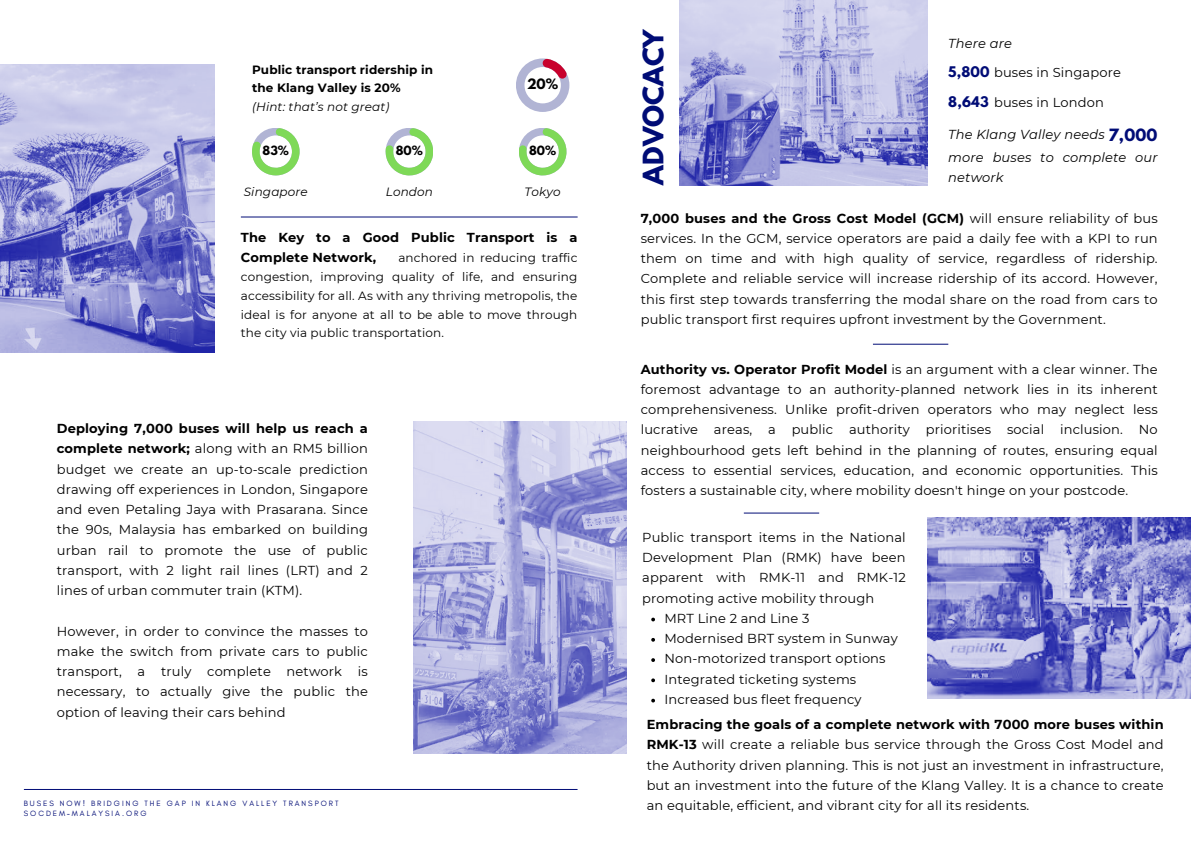
<style>
.page{position:relative;width:1191px;height:843px;background:#fff}
.page>*{position:absolute;margin:0;border:0;box-sizing:border-box;transform-origin:0 0}
.t1{font:700 25px "League Spartan";color:#000c76}
.t2{font:700 15px "League Spartan";color:#000c76}
.t3{font:13px/20.2px "Montserrat";letter-spacing:.01em;color:#000;text-align:justify}
.t4{font:italic 13px/20.2px "Montserrat";letter-spacing:.01em;color:#000}
.t5{font:700 13px/20.2px "Montserrat";letter-spacing:.01em;color:#000}
.t6{font:700 12.7px "League Spartan";color:#000}
.t7{font:12px/18.8px "Montserrat";letter-spacing:.01em;color:#000;text-align:justify}
.t8{font:700 12px/18.8px "Montserrat";letter-spacing:.01em;color:#000}
.t9{font:italic 12px "Montserrat";letter-spacing:.01em;color:#000}
.t10{font:700 11.3px "League Spartan";color:#000}
.t11{font:7.8px "Glacial Indifference";letter-spacing:.25em;color:#000c76}
.s1{font-weight:400;font-style:italic}
.s2{font-weight:700}
.s3{font-family:"League Spartan";font-weight:700;color:#000c76}
</style>
<div class="page">
<img style="left:927px;top:517px;width:263px;height:180px">
<img style="left:0;top:65px;width:214px;height:287px">
<img style="left:413px;top:421px;width:213px;height:331px">
<svg style="left:516px;top:58px;width:53px;height:54px"></svg>
<svg style="left:252px;top:128px;width:47px;height:47px"></svg>
<svg style="left:385px;top:128px;width:48px;height:47px"></svg>
<svg style="left:519px;top:128px;width:47px;height:47px"></svg>
<hr style="left:241px;top:216px;width:336px;height:1px;background:#000c76">
<hr style="left:872px;top:344px;width:76px;height:1px;background:#000c76">
<hr style="left:743px;top:512px;width:76px;height:1px;background:#000c76">
<hr style="left:24px;top:788px;width:553px;height:1px;background:#000c76">
<img style="left:679px;top:0;width:248px;height:185px">
<svg style="left:651px;top:617px;width:4px;height:4px"></svg>
<svg style="left:651px;top:638px;width:4px;height:3px"></svg>
<svg style="left:651px;top:658px;width:4px;height:3px"></svg>
<svg style="left:651px;top:678px;width:4px;height:4px"></svg>
<svg style="left:651px;top:698px;width:4px;height:4px"></svg>
<h4 class="t8" style="left:252px;top:60px;width:183px">Public transport ridership in the Klang Valley is 20% <span class="s1">(Hint: that’s not great)</span></h4>
<p class="t6" style="left:527px;top:77px;width:33px">20%</p>
<p class="t10" style="left:262px;top:144px;width:28px">83%</p>
<p class="t10" style="left:396px;top:144px;width:29px">80%</p>
<p class="t10" style="left:529px;top:144px;width:29px">80%</p>
<h3 class="t9" style="left:244px;top:184px;width:65px">Singapore</h3>
<h4 class="t9" style="left:386px;top:184px;width:49px">London</h4>
<h4 class="t9" style="left:524px;top:184px;width:38px">Tokyo</h4>
<h4 class="t5" style="left:241px;top:227px;width:338px">The Key to a Good Public Transport is a<br>Complete Network,</h4>
<p class="t7" style="left:241px;top:248px;width:338px;text-indent:157px">anchored in reducing traffic congestion, improving quality of life, and ensuring accessibility for all. As with any thriving metropolis, the ideal is for anyone at all to be able to move through the city via public transportation.</p>
<p class="t3" style="left:57px;top:418px;width:312px"><span class="s2">Deploying 7,000 buses will help us reach a complete network;</span> along with an RM5 billion budget we create an up-to-scale prediction drawing off experiences in London, Singapore and even Petaling Jaya with Prasarana. Since the 90s, Malaysia has embarked on building urban rail to promote the use of public transport, with 2 light rail lines (LRT) and 2 lines of urban commuter train (KTM).</p>
<p class="t3" style="left:57px;top:620px;width:312px">However, in order to convince the masses to make the switch from private cars to public transport, a truly complete network is necessary, to actually give the public the option of leaving their cars behind</p>
<p class="t11" style="left:24px;top:798px;width:316px">BUSES NOW! BRIDGING THE GAP IN KLANG VALLEY TRANSPORT</p>
<p class="t11" style="left:24px;top:808px;width:124px">SOCDEM<span class="s2">-</span>MALAYSIA.ORG</p>
<h4 class="t1" style="left:641px;top:184px;width:158px;rotate:-90deg">ADVOCACY</h4>
<p class="t4" style="left:948px;top:33px;width:65px">There are</p>
<h4 class="t3" style="left:948px;top:62px;width:174px"><span class="s3">5,800</span> buses in Singapore</h4>
<h4 class="t3" style="left:948px;top:92px;width:157px"><span class="s3">8,643</span> buses in London</h4>
<h4 class="t4" style="left:948px;top:124px;width:158px">The Klang Valley needs</h4>
<h4 class="t2" style="left:1108px;top:127px;width:50px">7,000</h4>
<h2 class="t4" style="left:948px;top:147px;width:211px">more buses to complete our network</h2>
<h1 class="t3" style="left:640px;top:208px;width:518px"><span class="s2">7,000 buses and the Gross Cost Model (GCM)</span> will ensure reliability of bus services. In the GCM, service operators are paid a daily fee with a KPI to run them on time and with high quality of service, regardless of ridership.<br>Complete and reliable service will increase ridership of its accord. However, this first step towards transferring the modal share on the road from cars to public transport first requires upfront investment by the Government.</h1>
<h4 class="t3" style="left:640px;top:358px;width:518px"><span class="s2">Authority vs. Operator Profit Model</span> is an argument with a clear winner. The foremost advantage to an authority-planned network lies in its inherent comprehensiveness. Unlike profit-driven operators who may neglect less lucrative areas, a public authority prioritises social inclusion. No neighbourhood gets left behind in the planning of routes, ensuring equal access to essential services, education, and economic opportunities. This fosters a sustainable city, where mobility doesn't hinge on your postcode.</h4>
<h4 class="t3" style="left:642px;top:527px;width:265px">Public transport items in the National Development Plan (RMK) have been apparent with RMK-11 and RMK-12 promoting active mobility through</h4>
<h4 class="t3" style="left:664px;top:608px;width:146px">MRT Line 2 and Line 3</h4>
<h4 class="t3" style="left:664px;top:628px;width:235px">Modernised BRT system in Sunway</h4>
<p class="t3" style="left:664px;top:648px;width:223px">Non-motorized transport options</p>
<p class="t3" style="left:664px;top:668px;width:193px">Integrated ticketing systems</p>
<p class="t3" style="left:664px;top:689px;width:199px">Increased bus fleet frequency</p>
<p class="t3" style="left:646px;top:714px;width:518px"><span class="s2">Embracing the goals of a complete network with 7000 more buses within RMK-13</span> will create a reliable bus service through the Gross Cost Model and the Authority driven planning. This is not just an investment in infrastructure, but an investment into the future of the Klang Valley. It is a chance to create an equitable, efficient, and vibrant city for all its residents.</p>
</div>
